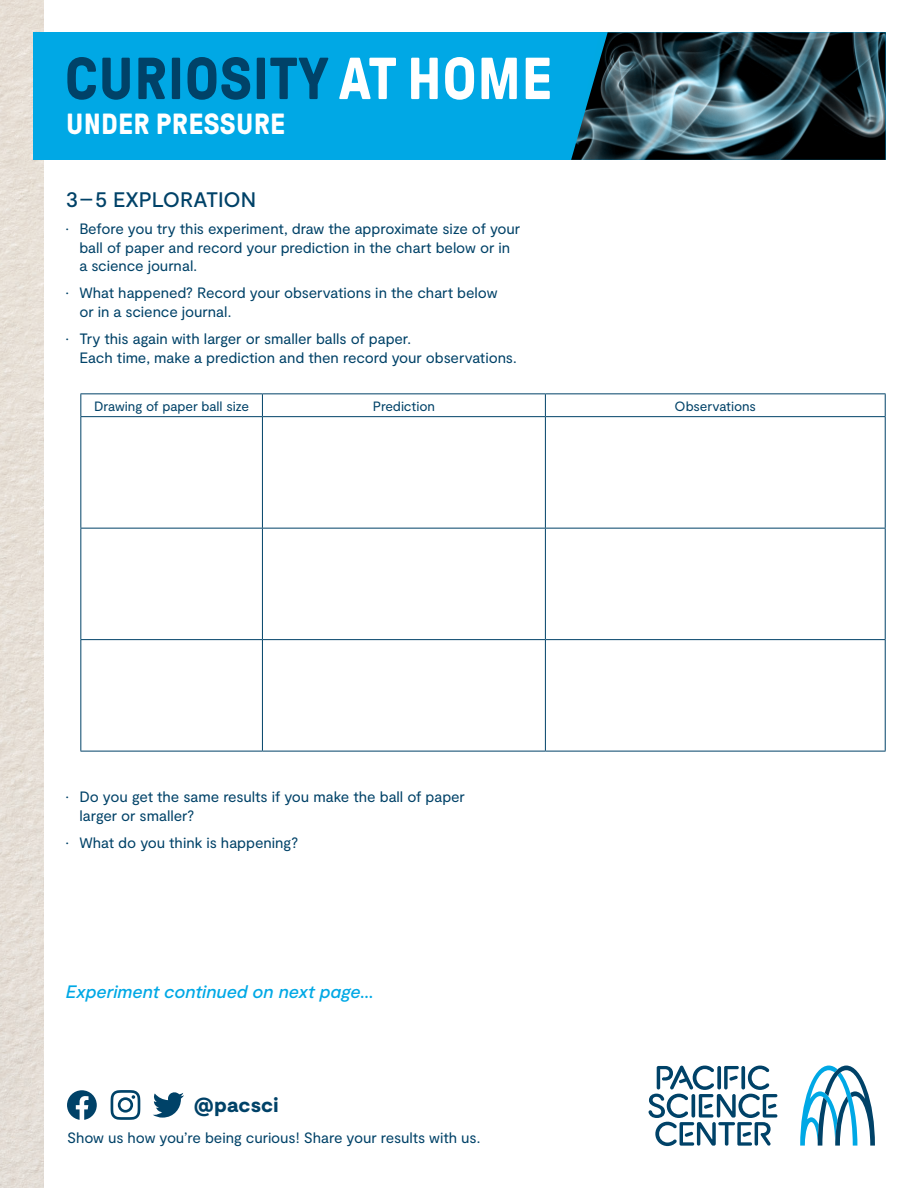
<style>
.page{position:relative;width:918px;height:1188px;background:#fff}
.page>*{position:absolute;margin:0;border:0;box-sizing:border-box;transform-origin:0 0}
.t1{font:700 59.1px "GT Pressura";letter-spacing:.01em;color:#004268}
.t2{font:700 29.1px "GT Pressura";letter-spacing:.01em;color:#fff}
.t3{font:500 21px "Moderat";letter-spacing:-.005em;color:#004268}
.t4{font:900 20.4px "Moderat";letter-spacing:.01em;color:#004268}
.t5{font:italic 500 18px "Moderat";letter-spacing:-.005em;color:#00a8e5}
.t6{font:15px/18.8px "Moderat";letter-spacing:-.005em;color:#004268}
.t7{font:13.5px "Moderat";letter-spacing:-.005em;color:#004268}
.s1{color:#fff}
</style>
<div class="page">
<img style="left:0;top:0;width:44px;height:1188px">
<div style="left:33px;top:32px;width:853px;height:128px;background:#00a8e5"></div>
<svg style="left:571px;top:32px;width:315px;height:128px;background:#2d4d59"></svg>
<svg style="left:800px;top:1066px;width:75px;height:80px"></svg>
<svg style="left:648px;top:1065px;width:129px;height:81px"></svg>
<svg style="left:153px;top:1092px;width:31px;height:26px"></svg>
<svg style="left:111px;top:1090px;width:29px;height:30px"></svg>
<svg style="left:67px;top:1090px;width:30px;height:30px"></svg>
<hr style="left:80px;top:393px;width:182px;height:1px;background:#004268">
<svg style="left:80px;top:394px;width:1px;height:22px"></svg>
<hr style="left:262px;top:393px;width:283px;height:1px;background:#004268">
<svg style="left:262px;top:394px;width:1px;height:22px"></svg>
<hr style="left:545px;top:393px;width:341px;height:1px;background:#004268">
<svg style="left:545px;top:394px;width:1px;height:22px"></svg>
<svg style="left:885px;top:394px;width:1px;height:22px"></svg>
<hr style="left:80px;top:416px;width:182px;height:1px;background:#004268">
<hr style="left:80px;top:417px;width:1px;height:111px;background:#004268">
<hr style="left:262px;top:416px;width:283px;height:1px;background:#004268">
<hr style="left:262px;top:417px;width:1px;height:111px;background:#004268">
<hr style="left:545px;top:416px;width:341px;height:1px;background:#004268">
<hr style="left:545px;top:417px;width:1px;height:111px;background:#004268">
<hr style="left:885px;top:417px;width:1px;height:111px;background:#004268">
<hr style="left:80px;top:528px;width:182px;height:1px;background:#004268">
<hr style="left:80px;top:529px;width:1px;height:110px;background:#004268">
<hr style="left:262px;top:528px;width:283px;height:1px;background:#004268">
<hr style="left:262px;top:529px;width:1px;height:110px;background:#004268">
<hr style="left:545px;top:528px;width:341px;height:1px;background:#004268">
<hr style="left:545px;top:529px;width:1px;height:110px;background:#004268">
<hr style="left:885px;top:529px;width:1px;height:110px;background:#004268">
<hr style="left:80px;top:639px;width:182px;height:1px;background:#004268">
<hr style="left:80px;top:640px;width:1px;height:111px;background:#004268">
<hr style="left:262px;top:639px;width:283px;height:1px;background:#004268">
<hr style="left:262px;top:640px;width:1px;height:111px;background:#004268">
<hr style="left:545px;top:639px;width:341px;height:1px;background:#004268">
<hr style="left:545px;top:640px;width:1px;height:111px;background:#004268">
<hr style="left:885px;top:640px;width:1px;height:111px;background:#004268">
<hr style="left:80px;top:751px;width:182px;height:1px;background:#004268">
<hr style="left:262px;top:751px;width:283px;height:1px;background:#004268">
<hr style="left:545px;top:751px;width:341px;height:1px;background:#004268">
<h1 class="t1" style="left:65px;top:47px;width:489px">CURIOSITY <span class="s1">AT HOME</span></h1>
<h2 class="t2" style="left:66px;top:108px;width:221px">UNDER PRESSURE</h2>
<h3 class="t3" style="left:66px;top:187px;width:192px">3–5 EXPLORATION</h3>
<p class="t6" style="left:79px;top:220px;width:442px;text-indent:-14px">• Before you try this experiment, draw the approximate size of your ball of paper and record your prediction in the chart below or in a science journal.</p>
<p class="t6" style="left:79px;top:284px;width:420px;text-indent:-14px">• What happened? Record your observations in the chart below or in a science journal.</p>
<p class="t6" style="left:79px;top:330px;width:439px;text-indent:-13px">• Try this again with larger or smaller balls of paper.<br>Each time, make a prediction and then record your observations.</p>
<p class="t7" style="left:94px;top:398px;width:157px">Drawing of paper ball size</p>
<p class="t7" style="left:373px;top:398px;width:64px">Prediction</p>
<p class="t7" style="left:675px;top:398px;width:83px">Observations</p>
<p class="t6" style="left:79px;top:788px;width:387px;text-indent:-14px">• Do you get the same results if you make the ball of paper larger or smaller?</p>
<p class="t6" style="left:66px;top:834px;width:234px">• What do you think is happening?</p>
<p class="t5" style="left:66px;top:981px;width:309px">Experiment continued on next page...</p>
<h3 class="t4" style="left:194px;top:1093px;width:86px">@pacsci</h3>
<p class="t6" style="left:67px;top:1129px;width:415px">Show us how you’re being curious! Share your results with us.</p>
</div>
